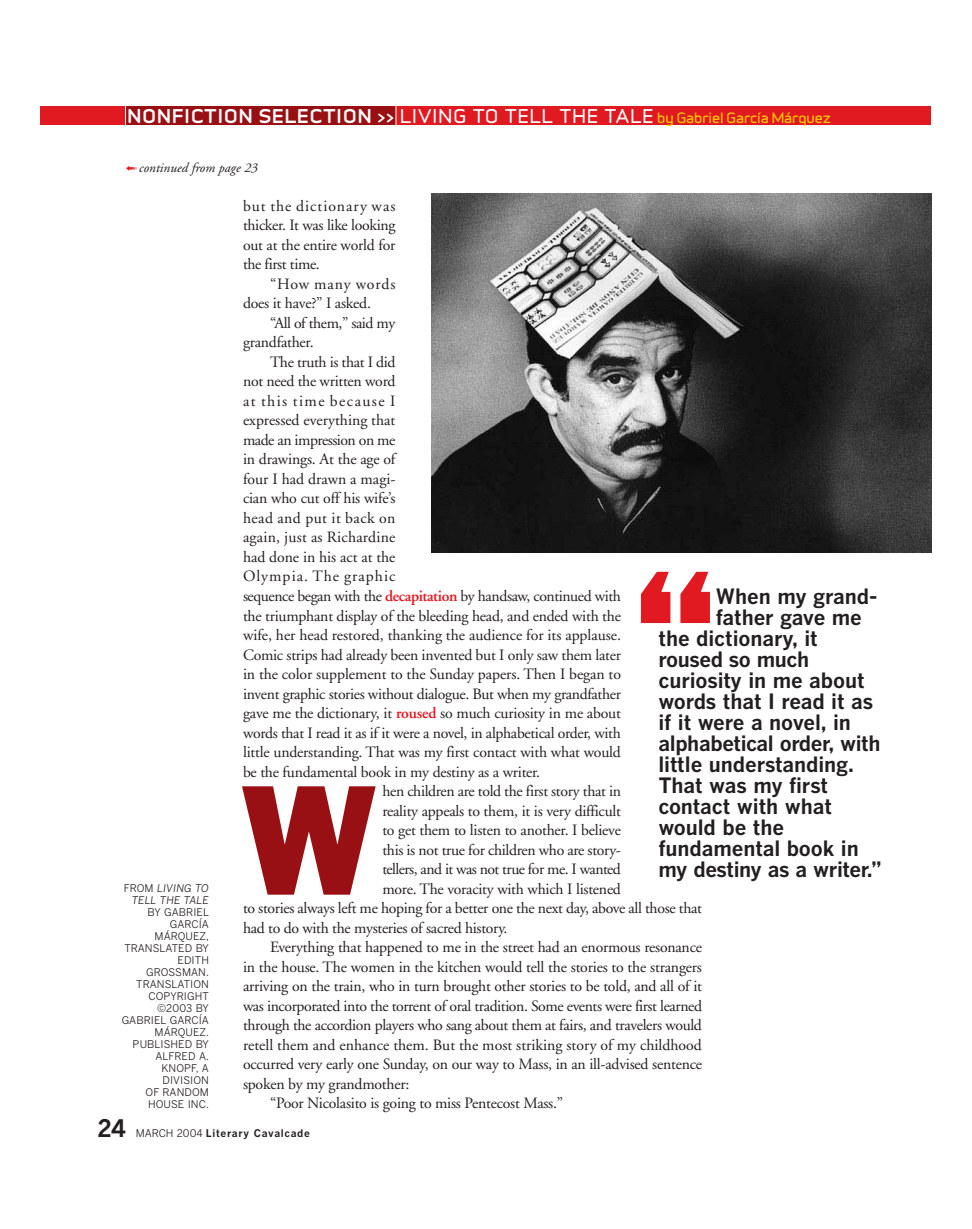
<style>
.page{position:relative;width:972px;height:1229px;background:#fff}
.page>*{position:absolute;margin:0;border:0;box-sizing:border-box;transform-origin:0 0}
.t1{font:900 146.4px "Benton Gothic";color:#991014}
.t2{font:700 24px "Benton Gothic";color:#231f20}
.t3{font:700 21px "Benton Gothic";letter-spacing:-.005em;color:#231f20}
.t4{font:15.75px/19.5px "Adobe Garamond";letter-spacing:-.015em;color:#231f20}
.t5{font:15.75px "Adobe Garamond";letter-spacing:-.035em;color:#231f20}
.t6{font:15.75px "Adobe Garamond";letter-spacing:.015em;color:#231f20}
.t7{font:15.75px "Adobe Garamond";letter-spacing:.09em;color:#231f20}
.t8{font:15.75px "Adobe Garamond";letter-spacing:.03em;color:#231f20}
.t9{font:15.75px "Adobe Garamond";letter-spacing:.065em;color:#231f20}
.t10{font:13.5px "Infinity T Bold";color:#ffcb04}
.t11{font:italic 13.5px "Adobe Garamond";color:#231f20}
.t12{font:10.5px/12px "Benton Gothic";letter-spacing:.005em;color:#231f20;text-align:right}
.t13{font:700 10.5px "Benton Gothic";letter-spacing:.065em;color:#231f20}
.t14{font:italic 10.5px/12px "Benton Gothic";letter-spacing:.005em;color:#231f20;text-align:right}
.s1{font-family:"Infinity T Extra";font-weight:700;font-size:18px;color:#fff}
.s2{font-size:18px;color:#fff}
.s3{font-style:normal}
.s4{font-weight:600;color:#e11a22}
.s5{font-weight:400}
</style>
<div class="page">
<svg style="left:40px;top:106px;width:892px;height:517px"></svg>
<svg style="left:126px;top:166px;width:11px;height:5px"></svg>
<p class="t10" style="left:128px;top:112px;width:705px"><span class="s1">NONFICTION SELECTION</span> <span class="s2">&gt;&gt; LIVING TO TELL THE TALE</span> by Gabriel García Márquez</p>
<p class="t11" style="left:139px;top:162px;width:120px">continued from page 23</p>
<p class="t14" style="left:124px;top:883px;width:86px"><span class="s3">FROM</span> LIVING TO<br>TELL THE TALE</p>
<p class="t12" style="left:122px;top:907px;width:89px">BY GABRIEL<br>GARCÍA<br>MÁRQUEZ,<br>TRANSLATED BY<br>EDITH<br>GROSSMAN.<br>TRANSLATION<br>COPYRIGHT ©2003 BY<br>GABRIEL GARCÍA<br>MÁRQUEZ.<br>PUBLISHED BY<br>ALFRED A.<br>KNOPF, A<br>DIVISION<br>OF RANDOM<br>HOUSE INC.</p>
<p class="t4" style="left:243px;top:197px;width:154px;text-align:justify">but the dictionary was thicker. It was like looking out at the entire world for the first time.</p>
<p class="t4" style="left:243px;top:275px;width:154px;text-indent:27px">“How many words does it have?” I asked.</p>
<p class="t4" style="left:243px;top:314px;width:154px;text-indent:27px">“All of them,” said my grandfather.</p>
<p class="t4" style="left:270px;top:353px;width:127px">The truth is that I did</p>
<p class="t4" style="left:243px;top:373px;width:154px">not need the written word</p>
<p class="t7" style="left:243px;top:394px;width:154px">at this time because I</p>
<p class="t4" style="left:243px;top:412px;width:154px">expressed everything that</p>
<p class="t5" style="left:243px;top:433px;width:154px">made an impression on me</p>
<p class="t4" style="left:243px;top:451px;width:154px">in drawings. At the age of</p>
<p class="t4" style="left:243px;top:470px;width:154px">four I had drawn a magi-</p>
<p class="t4" style="left:243px;top:490px;width:154px">cian who cut off his wife’s</p>
<p class="t8" style="left:243px;top:511px;width:154px">head and put it back on</p>
<p class="t6" style="left:243px;top:531px;width:154px">again, just as Richardine</p>
<p class="t4" style="left:243px;top:548px;width:154px">had done in his act at the</p>
<p class="t9" style="left:243px;top:570px;width:154px">Olympia. The graphic</p>
<p class="t4" style="left:243px;top:587px;width:380px">sequence began with the <span class="s4">decapitation</span> by handsaw, continued with</p>
<p class="t4" style="left:243px;top:607px;width:379px">the triumphant display of the bleeding head, and ended with the</p>
<p class="t4" style="left:243px;top:626px;width:380px">wife, her head restored, thanking the audience for its applause.</p>
<p class="t4" style="left:243px;top:646px;width:380px">Comic strips had already been invented but I only saw them later</p>
<p class="t4" style="left:243px;top:665px;width:379px">in the color supplement to the Sunday papers. Then I began to</p>
<p class="t4" style="left:243px;top:685px;width:379px">invent graphic stories without dialogue. But when my grandfather</p>
<p class="t4" style="left:243px;top:704px;width:380px">gave me the dictionary, it <span class="s4">roused</span> so much curiosity in me about</p>
<p class="t4" style="left:243px;top:724px;width:379px">words that I read it as if it were a novel, in alphabetical order, with</p>
<p class="t4" style="left:243px;top:743px;width:379px">little understanding. That was my first contact with what would</p>
<p class="t4" style="left:243px;top:763px;width:299px">be the fundamental book in my destiny as a writer.</p>
<p class="t4" style="left:382px;top:782px;width:240px">hen children are told the first story that in</p>
<p class="t4" style="left:382px;top:802px;width:240px">reality appeals to them, it is very difficult</p>
<p class="t4" style="left:382px;top:821px;width:240px">to get them to listen to another. I believe</p>
<p class="t4" style="left:382px;top:841px;width:240px">this is not true for children who are story-</p>
<p class="t5" style="left:382px;top:862px;width:240px">tellers, and it was not true for me. I wanted</p>
<p class="t4" style="left:382px;top:880px;width:240px">more. The voracity with which I listened</p>
<p class="t4" style="left:243px;top:899px;width:460px">to stories always left me hoping for a better one the next day, above all those that</p>
<p class="t4" style="left:243px;top:919px;width:266px">had to do with the mysteries of sacred history.</p>
<p class="t4" style="left:270px;top:938px;width:434px">Everything that happened to me in the street had an enormous resonance</p>
<p class="t4" style="left:243px;top:958px;width:461px">in the house. The women in the kitchen would tell the stories to the strangers</p>
<p class="t4" style="left:243px;top:977px;width:460px">arriving on the train, who in turn brought other stories to be told, and all of it</p>
<p class="t4" style="left:243px;top:997px;width:461px">was incorporated into the torrent of oral tradition. Some events were first learned</p>
<p class="t4" style="left:243px;top:1016px;width:460px">through the accordion players who sang about them at fairs, and travelers would</p>
<p class="t4" style="left:243px;top:1036px;width:461px">retell them and enhance them. But the most striking story of my childhood</p>
<p class="t4" style="left:243px;top:1055px;width:461px">occurred very early one Sunday, on our way to Mass, in an ill-advised sentence</p>
<p class="t4" style="left:243px;top:1075px;width:168px">spoken by my grandmother:</p>
<p class="t4" style="left:270px;top:1094px;width:295px">“Poor Nicolasito is going to miss Pentecost Mass.”</p>
<h3 class="t3" style="left:716px;top:588px;width:163px">When my grand-</h3>
<h3 class="t3" style="left:716px;top:609px;width:148px">father gave me</h3>
<h3 class="t3" style="left:658px;top:630px;width:161px">the dictionary, it</h3>
<h3 class="t3" style="left:658px;top:651px;width:152px">roused so much</h3>
<h3 class="t3" style="left:658px;top:672px;width:208px">curiosity in me about</h3>
<h3 class="t3" style="left:658px;top:693px;width:216px">words that I read it as</h3>
<h3 class="t3" style="left:658px;top:714px;width:194px">if it were a novel, in</h3>
<h3 class="t3" style="left:658px;top:735px;width:224px">alphabetical order, with</h3>
<h3 class="t3" style="left:658px;top:756px;width:197px">little understanding.</h3>
<h3 class="t3" style="left:658px;top:777px;width:171px">That was my first</h3>
<h3 class="t3" style="left:658px;top:798px;width:175px">contact with what</h3>
<h3 class="t3" style="left:658px;top:819px;width:127px">would be the</h3>
<h3 class="t3" style="left:658px;top:840px;width:202px">fundamental book in</h3>
<h3 class="t3" style="left:658px;top:861px;width:225px">my destiny as a writer.”</h3>
<h1 class="t1" style="left:238px;top:786px;width:142px">W</h1>
<h2 class="t2" style="left:98px;top:1119px;width:30px">24</h2>
<p class="t13" style="left:136px;top:1129px;width:176px"><span class="s5">MARCH 2004</span> Literary Cavalcade</p>
</div>
